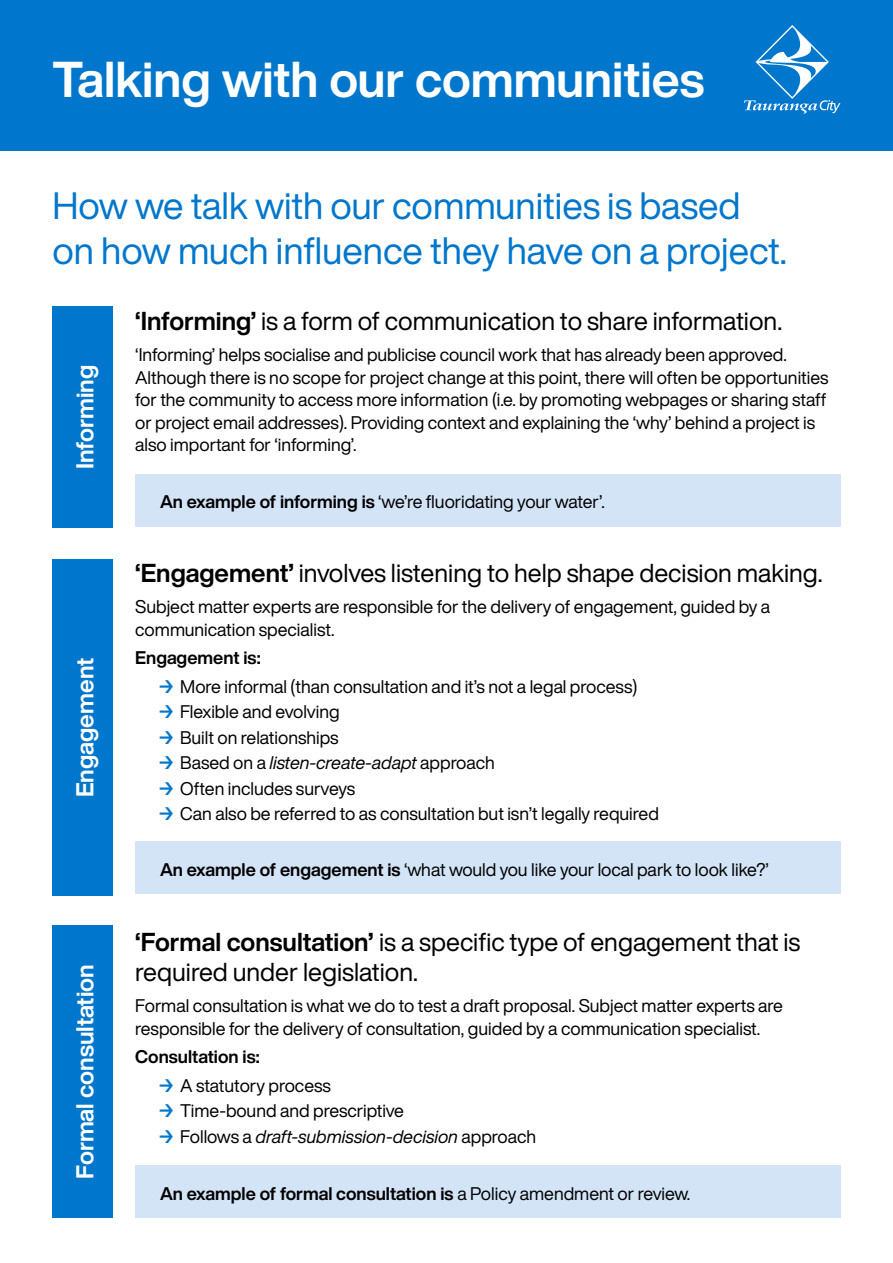
<style>
.page{position:relative;width:893px;height:1263px;background:#fff}
.page>*{position:absolute;margin:0;border:0;box-sizing:border-box;transform-origin:0 0}
.t1{font:700 49.5px "Helvetica Now Display";color:#fff}
.t2{font:37.5px/45px "Helvetica Now Display";color:#07c}
.t3{font:25.5px/30px "Helvetica Now Display";color:#000}
.t4{font:700 24px "Helvetica Now Display";color:#fff}
.t5{font:18px/22.5px "Helvetica Now Display";color:#000}
.t6{font:700 18px "Helvetica Now Display";color:#000}
.t7{font:italic 18px "Helvetica Now Display";color:#000}
.s1{font-weight:700}
.s2{font-weight:700;color:#07c}
.s3{font-weight:700;font-style:normal;color:#07c}
.s4{font-style:normal}
.s5{font-weight:400}
</style>
<div class="page">
<div style="left:0;top:0;width:893px;height:150px;background:#07c"></div>
<div style="left:52px;top:306px;width:61px;height:222px;background:#07c"></div>
<div style="left:135px;top:474px;width:705px;height:52px;background:#d3e4f7"></div>
<div style="left:135px;top:842px;width:705px;height:52px;background:#d3e4f7"></div>
<div style="left:135px;top:1165px;width:705px;height:53px;background:#d3e4f7"></div>
<div style="left:52px;top:560px;width:61px;height:336px;background:#07c"></div>
<div style="left:52px;top:925px;width:61px;height:293px;background:#07c"></div>
<svg style="left:744px;top:25px;width:96px;height:89px"></svg>
<h1 class="t1" style="left:52px;top:46px;width:654px">Talking with our communities</h1>
<h2 class="t2" style="left:52px;top:183px;width:736px">How we talk with our communities is based on how much influence they have on a project.</h2>
<h3 class="t4" style="left:69px;top:469px;width:106px;rotate:-90deg">Informing</h3>
<h3 class="t4" style="left:69px;top:797px;width:141px;rotate:-90deg">Engagement</h3>
<h3 class="t4" style="left:69px;top:1179px;width:216px;rotate:-90deg">Formal consultation</h3>
<h3 class="t3" style="left:135px;top:305px;width:648px"><span class="s1">‘Informing’</span> is a form of communication to share information.</h3>
<p class="t5" style="left:135px;top:343px;width:695px">‘Informing’ helps socialise and publicise council work that has already been approved.<br>Although there is no scope for project change at this point, there will often be opportunities for the community to access more information (i.e. by promoting webpages or sharing staff or project email addresses). Providing context and explaining the ‘why’ behind a project is also important for ‘informing’.</p>
<p class="t5" style="left:160px;top:490px;width:446px"><span class="s1">An example of informing is</span> ‘we’re fluoridating your water’.</p>
<h3 class="t3" style="left:135px;top:558px;width:689px"><span class="s1">‘Engagement’</span> involves listening to help shape decision making.</h3>
<p class="t5" style="left:135px;top:596px;width:636px">Subject matter experts are responsible for the delivery of engagement, guided by a communication specialist.</p>
<p class="t6" style="left:135px;top:646px;width:127px">Engagement is:</p>
<p class="t5" style="left:158px;top:675px;width:481px"><span class="s2">→</span> More informal (than consultation and it’s not a legal process)</p>
<p class="t5" style="left:158px;top:701px;width:183px"><span class="s2">→</span> Flexible and evolving</p>
<p class="t5" style="left:158px;top:726px;width:182px"><span class="s2">→</span> Built on relationships</p>
<p class="t7" style="left:158px;top:751px;width:339px"><span class="s3">→</span> <span class="s4">Based on a</span> listen-create-adapt <span class="s4">approach</span></p>
<p class="t5" style="left:158px;top:777px;width:199px"><span class="s2">→</span> Often includes surveys</p>
<p class="t5" style="left:158px;top:803px;width:503px"><span class="s2">→</span> Can also be referred to as consultation but isn’t legally required</p>
<p class="t5" style="left:160px;top:858px;width:610px"><span class="s1">An example of engagement is</span> ‘what would you like your local park to look like?’</p>
<h3 class="t3" style="left:135px;top:926px;width:667px"><span class="s1">‘Formal consultation’</span> is a specific type of engagement that is required under legislation.</h3>
<p class="t5" style="left:135px;top:994px;width:649px">Formal consultation is what we do to test a draft proposal. Subject matter experts are responsible for the delivery of consultation, guided by a communication specialist.</p>
<p class="t6" style="left:135px;top:1044px;width:126px">Consultation is:</p>
<p class="t5" style="left:158px;top:1074px;width:175px"><span class="s2">→</span> A statutory process</p>
<p class="t5" style="left:158px;top:1099px;width:248px"><span class="s2">→</span> Time-bound and prescriptive</p>
<p class="t7" style="left:158px;top:1124px;width:380px"><span class="s3">→</span> <span class="s4">Follows a</span> draft-submission-decision <span class="s4">approach</span></p>
<p class="t6" style="left:160px;top:1181px;width:532px">An example of formal consultation is <span class="s5">a Policy amendment or review.</span></p>
</div>
